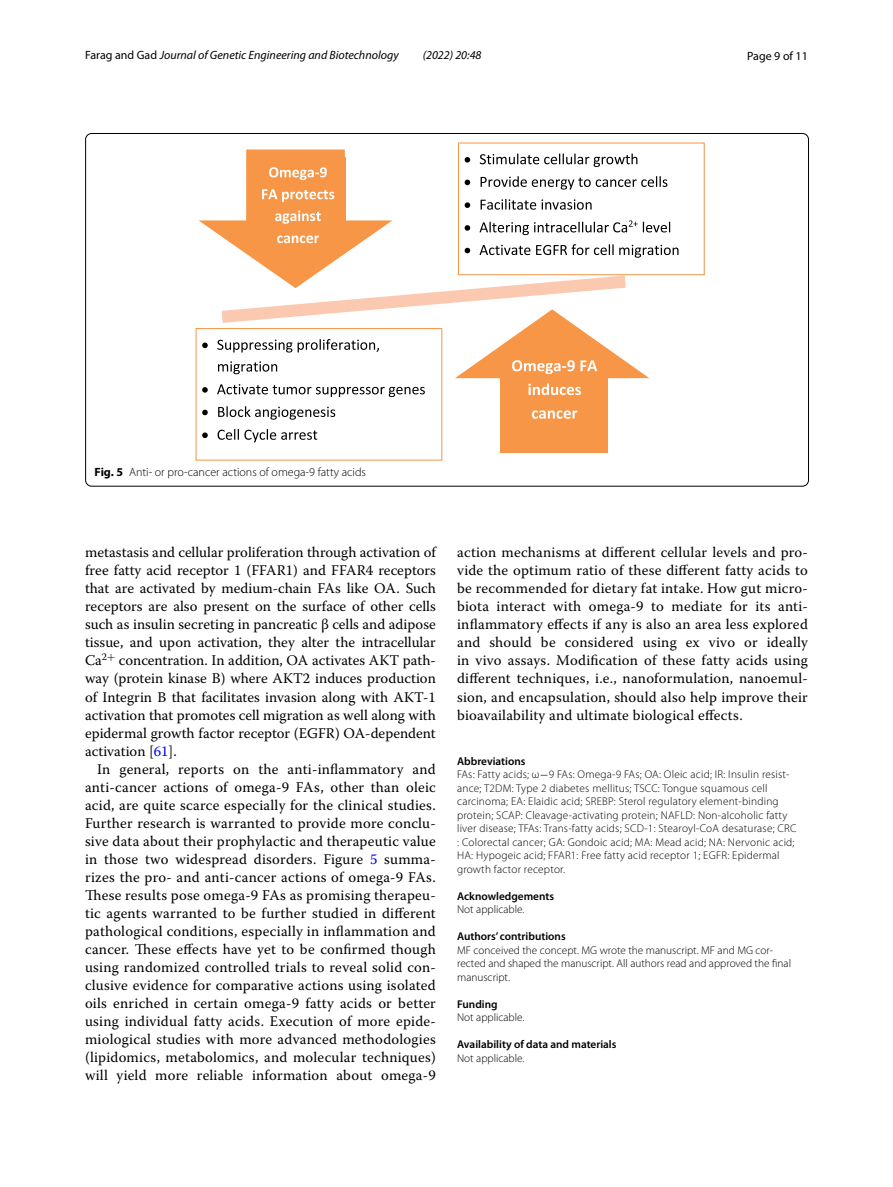
<style>
.page{position:relative;width:893px;height:1187px;background:#fff}
.page>*{position:absolute;margin:0;border:0;box-sizing:border-box;transform-origin:0 0}
.t1{font:14.7px/18px "Warnock Pro";letter-spacing:.015em;color:#000;text-align:justify}
.t2{font:italic 12px "Myriad Pro";color:#000}
.t3{font:300 12px "Myriad Pro";color:#000}
.t4{font:12px "Myriad Pro";color:#000}
.t5{font:300 11.25px/13.5px "Myriad Pro";letter-spacing:.02em;color:#000}
.t6{font:300 11.25px/13.5px "Myriad Pro";color:#000}
.t7{font:600 11.25px "Myriad Pro";color:#000}
.s1{font-style:normal}
.s2{font-weight:700}
.s3{color:#00f}
.s4{font-weight:600}
.s5{font-family:"MTSY";font-weight:400}
</style>
<div class="page">
<div style="left:458px;top:142px;width:247px;height:133px;border:1px solid #f79646"></div>
<svg style="left:195px;top:145px;width:483px;height:309px"></svg>
<p class="t2" style="left:85px;top:48px;width:315px"><span class="s1">Farag and Gad</span> Journal of Genetic Engineering and Biotechnology</p>
<p class="t2" style="left:423px;top:48px;width:60px">(2022) 20:48</p>
<p class="t4" style="left:747px;top:48px;width:62px">Page 9 of 11</p>
<p class="t3" style="left:95px;top:465px;width:273px"><span class="s2">Fig. 5</span> Anti- or pro-cancer actions of omega-9 fatty acids</p>
<p class="t1" style="left:85px;top:543px;width:352px">metastasis and cellular proliferation through activation of free fatty acid receptor 1 (FFAR1) and FFAR4 receptors that are activated by medium-chain FAs like OA. Such receptors are also present on the surface of other cells such as insulin secreting in pancreatic β cells and adipose tissue, and upon activation, they alter the intracellular Ca<sup>2</sup><sup>+</sup> concentration. In addition, OA activates AKT path&shy;way (protein kinase B) where AKT2 induces production of Integrin B that facilitates invasion along with AKT-1 activation that promotes cell migration as well along with epidermal growth factor receptor (EGFR) OA-dependent activation [<span class="s3">61</span>].</p>
<p class="t1" style="left:85px;top:759px;width:352px;text-indent:12px">In general, reports on the anti-inflammatory and anti-cancer actions of omega-9 FAs, other than oleic acid, are quite scarce especially for the clinical studies.<br>Further research is warranted to provide more conclu&shy;sive data about their prophylactic and therapeutic value in those two widespread disorders. Figure <span class="s3">5</span> summa&shy;rizes the pro- and anti-cancer actions of omega-9 FAs.<br>These results pose omega-9 FAs as promising therapeu&shy;tic agents warranted to be further studied in different pathological conditions, especially in inflammation and cancer. These effects have yet to be confirmed though using randomized controlled trials to reveal solid con&shy;clusive evidence for comparative actions using isolated oils enriched in certain omega-9 fatty acids or better using individual fatty acids. Execution of more epide&shy;miological studies with more advanced methodologies (lipidomics, metabolomics, and molecular techniques) will yield more reliable information about omega-9</p>
<p class="t1" style="left:457px;top:543px;width:352px">action mechanisms at different cellular levels and pro&shy;vide the optimum ratio of these different fatty acids to be recommended for dietary fat intake. How gut micro&shy;biota interact with omega-9 to mediate for its anti&shy;inflammatory effects if any is also an area less explored and should be considered using ex vivo or ideally in vivo assays. Modification of these fatty acids using different techniques, i.e., nanoformulation, nanoemul&shy;sion, and encapsulation, should also help improve their bioavailability and ultimate biological effects.</p>
<p class="t5" style="left:457px;top:754px;width:341px"><span class="s4">Abbreviations<br></span>FAs: Fatty acids; ω<span class="s5">−</span>9 FAs: Omega-9 FAs; OA: Oleic acid; IR: Insulin resist&shy;ance; T2DM: Type 2 diabetes mellitus; TSCC: Tongue squamous cell carcinoma; EA: Elaidic acid; SREBP: Sterol regulatory element-binding protein; SCAP: Cleavage-activating protein; NAFLD: Non-alcoholic fatty liver disease; TFAs: Trans-fatty acids; SCD-1: Stearoyl-CoA desaturase; CRC : Colorectal cancer; GA: Gondoic acid; MA: Mead acid; NA: Nervonic acid; HA: Hypogeic acid; FFAR1: Free fatty acid receptor 1; EGFR: Epidermal growth factor receptor.</p>
<p class="t7" style="left:457px;top:888px;width:98px">Acknowledgements</p>
<p class="t6" style="left:457px;top:902px;width:69px">Not applicable.</p>
<p class="t7" style="left:457px;top:929px;width:110px">Authors’ contributions</p>
<p class="t6" style="left:457px;top:943px;width:335px">MF conceived the concept. MG wrote the manuscript. MF and MG cor&shy;rected and shaped the manuscript. All authors read and approved the final manuscript.</p>
<p class="t7" style="left:457px;top:996px;width:42px">Funding</p>
<p class="t6" style="left:457px;top:1010px;width:69px">Not applicable.</p>
<p class="t7" style="left:457px;top:1037px;width:161px">Availability of data and materials</p>
<p class="t6" style="left:457px;top:1051px;width:69px">Not applicable.</p>
</div>
